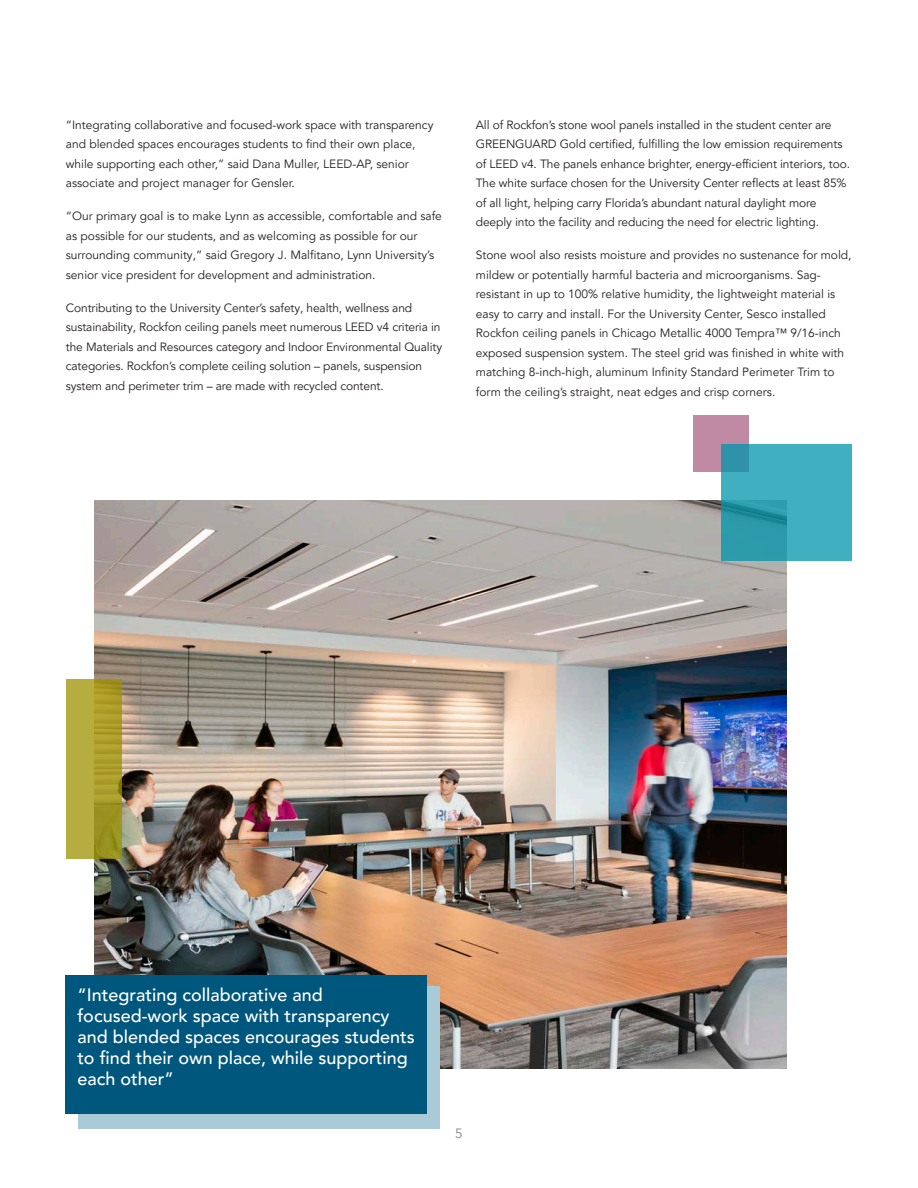
<style>
.page{position:relative;width:918px;height:1188px;background:#fff}
.page>*{position:absolute;margin:0;border:0;box-sizing:border-box;transform-origin:0 0}
.Callout_Body_text{font:500 18px/21px "Avenir LT Pro";color:#fff}
.t1{font:13.5px "Avenir LT Pro";color:#88888c}
.Body_Copy{font:12px/19.5px "Avenir LT Pro";color:#231f20}
</style>
<div class="page">
<img style="left:95px;top:501px;width:691px;height:567px">
<svg style="left:66px;top:679px;width:55px;height:179px;background:#ada233"></svg>
<div style="left:694px;top:416px;width:55px;height:56px;background:#c08aa5"></div>
<svg style="left:721px;top:444px;width:131px;height:117px;background:#39a7b7"></svg>
<div style="left:78px;top:986px;width:362px;height:143px;background:#abcad7"></div>
<div style="left:65px;top:975px;width:362px;height:139px;background:#00577d"></div>
<p class="Body_Copy" style="left:66px;top:115px;width:369px">“Integrating collaborative and focused-work space with transparency and blended spaces encourages students to find their own place, while supporting each other,” said Dana Muller, LEED-AP, senior associate and project manager for Gensler.</p>
<p class="Body_Copy" style="left:66px;top:207px;width:378px">“Our primary goal is to make Lynn as accessible, comfortable and safe as possible for our students, and as welcoming as possible for our surrounding community,” said Gregory J. Malfitano, Lynn University’s senior vice president for development and administration.</p>
<p class="Body_Copy" style="left:66px;top:298px;width:378px">Contributing to the University Center’s safety, health, wellness and sustainability, Rockfon ceiling panels meet numerous LEED v4 criteria in the Materials and Resources category and Indoor Environmental Quality categories. Rockfon’s complete ceiling solution – panels, suspension system and perimeter trim – are made with recycled content.</p>
<p class="Body_Copy" style="left:476px;top:115px;width:376px">All of Rockfon’s stone wool panels installed in the student center are GREENGUARD Gold certified, fulfilling the low emission requirements of LEED v4. The panels enhance brighter, energy-efficient interiors, too.<br>The white surface chosen for the University Center reflects at least 85% of all light, helping carry Florida’s abundant natural daylight more deeply into the facility and reducing the need for electric lighting.</p>
<p class="Body_Copy" style="left:476px;top:246px;width:377px">Stone wool also resists moisture and provides no sustenance for mold, mildew or potentially harmful bacteria and microorganisms. Sag&shy;resistant in up to 100% relative humidity, the lightweight material is easy to carry and install. For the University Center, Sesco installed Rockfon ceiling panels in Chicago Metallic 4000 Tempra™ 9/16-inch exposed suspension system. The steel grid was finished in white with matching 8-inch-high, aluminum Infinity Standard Perimeter Trim to form the ceiling’s straight, neat edges and crisp corners.</p>
<p class="Callout_Body_text" style="left:77px;top:984px;width:339px">“Integrating collaborative and focused-work space with transparency and blended spaces encourages students to find their own place, while supporting each other”</p>
<p class="t1" style="left:455px;top:1126px;width:9px">5</p>
</div>
